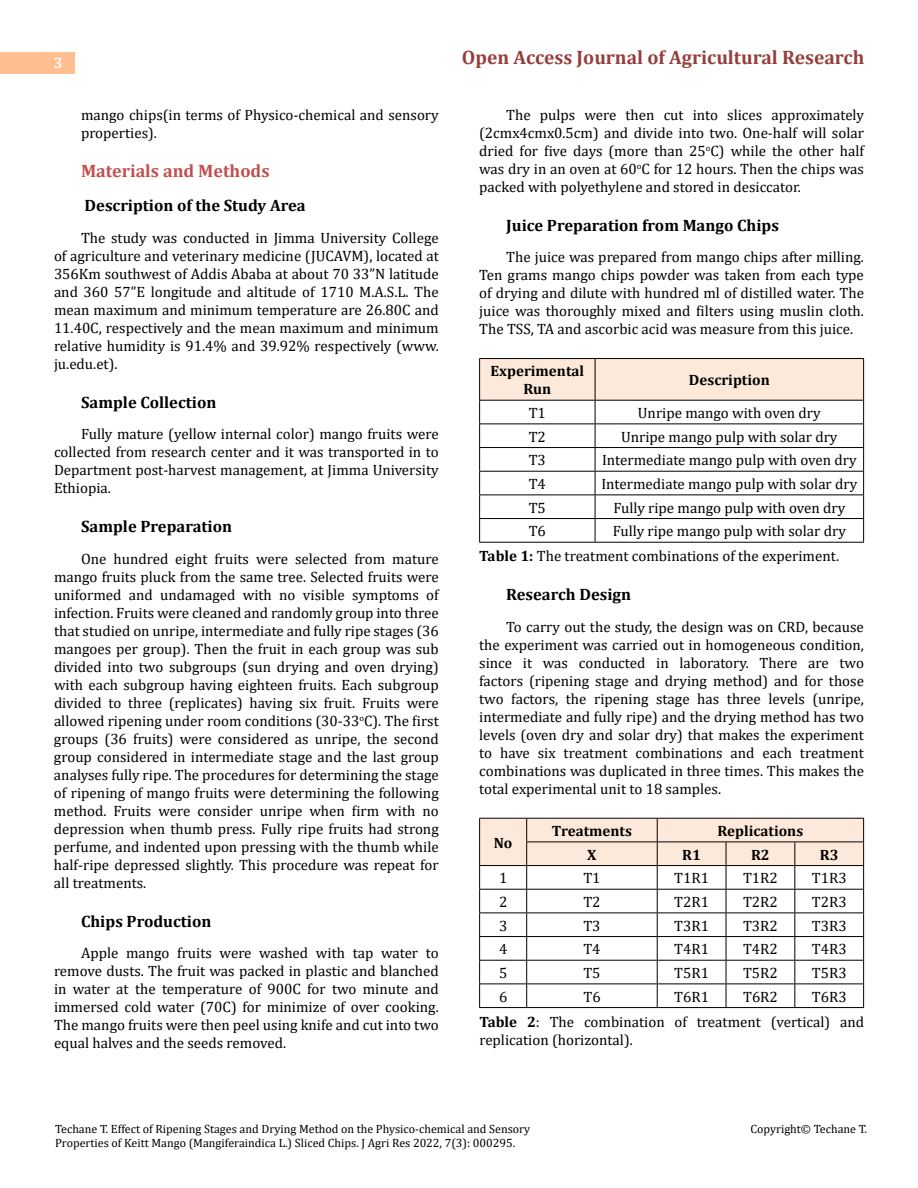
<style>
.page{position:relative;width:918px;height:1188px;background:#fff}
.page>*{position:absolute;margin:0;border:0;box-sizing:border-box;transform-origin:0 0}
.t1{font:700 19.5px "Cambria";color:#953f3c}
.t2{font:700 18px "Cambria";color:#c0504d}
.t3{font:700 16.5px "Cambria";color:#000}
.t4{font:15px/18px "Cambria";color:#000;text-align:justify}
.t5{font:700 15px/18px "Cambria";color:#000;text-align:center}
.t6{font:700 15px "Cambria";color:#fff}
.t7{font:12px/14.4px "Cambria";color:#000}
.s1{font-weight:700}
</style>
<div class="page">
<div style="left:0;top:52px;width:74px;height:21px;background:#ffbf91"></div>
<hr style="left:479px;top:358px;width:116px;height:1px;background:#000">
<hr style="left:595px;top:358px;width:269px;height:1px;background:#000">
<hr style="left:479px;top:542px;width:116px;height:1px;background:#000">
<hr style="left:595px;top:542px;width:269px;height:1px;background:#000">
<svg style="left:479px;top:359px;width:385px;height:183px"></svg>
<svg style="left:479px;top:818px;width:385px;height:189px"></svg>
<hr style="left:479px;top:1007px;width:48px;height:1px;background:#000">
<hr style="left:527px;top:1007px;width:130px;height:1px;background:#000">
<hr style="left:657px;top:1007px;width:69px;height:1px;background:#000">
<hr style="left:726px;top:1007px;width:69px;height:1px;background:#000">
<hr style="left:795px;top:1007px;width:69px;height:1px;background:#000">
<p class="t6" style="left:54px;top:53px;width:10px">3</p>
<p class="t4" style="left:81px;top:105px;width:359px">mango chips(in terms of Physico-chemical and sensory properties).</p>
<p class="t2" style="left:81px;top:158px;width:190px">Materials and Methods</p>
<p class="t3" style="left:85px;top:194px;width:223px">Description of the Study Area</p>
<p class="t4" style="left:54px;top:228px;width:386px;text-indent:27px">The study was conducted in Jimma University College of agriculture and veterinary medicine (JUCAVM), located at 356Km southwest of Addis Ababa at about 70 33”N latitude and 360 57”E longitude and altitude of 1710 M.A.S.L. The mean maximum and minimum temperature are 26.80C and 11.40C, respectively and the mean maximum and minimum relative humidity is 91.4% and 39.92% respectively (www. ju.edu.et).</p>
<p class="t3" style="left:81px;top:390px;width:137px">Sample Collection</p>
<p class="t4" style="left:54px;top:425px;width:386px;text-indent:27px">Fully mature (yellow internal color) mango fruits were collected from research center and it was transported in to Department post-harvest management, at Jimma University Ethiopia.</p>
<p class="t3" style="left:81px;top:515px;width:153px">Sample Preparation</p>
<p class="t4" style="left:54px;top:549px;width:386px;text-indent:27px">One hundred eight fruits were selected from mature mango fruits pluck from the same tree. Selected fruits were uniformed and undamaged with no visible symptoms of infection. Fruits were cleaned and randomly group into three that studied on unripe, intermediate and fully ripe stages (36 mangoes per group). Then the fruit in each group was sub divided into two subgroups (sun drying and oven drying) with each subgroup having eighteen fruits. Each subgroup divided to three (replicates) having six fruit. Fruits were allowed ripening under room conditions (30-33<sup>o</sup>C). The first groups (36 fruits) were considered as unripe, the second group considered in intermediate stage and the last group analyses fully ripe. The procedures for determining the stage of ripening of mango fruits were determining the following method. Fruits were consider unripe when firm with no depression when thumb press. Fully ripe fruits had strong perfume, and indented upon pressing with the thumb while half-ripe depressed slightly. This procedure was repeat for all treatments.</p>
<p class="t3" style="left:81px;top:909px;width:132px">Chips Production</p>
<p class="t4" style="left:54px;top:944px;width:386px;text-indent:27px">Apple mango fruits were washed with tap water to remove dusts. The fruit was packed in plastic and blanched in water at the temperature of 900C for two minute and immersed cold water (70C) for minimize of over cooking.<br>The mango fruits were then peel using knife and cut into two equal halves and the seeds removed.</p>
<h1 class="t1" style="left:462px;top:44px;width:404px">Open Access Journal of Agricultural Research</h1>
<p class="t4" style="left:479px;top:105px;width:386px;text-indent:27px">The pulps were then cut into slices approximately (2cmx4cmx0.5cm) and divide into two. One-half will solar dried for five days (more than 25<sup>o</sup>C) while the other half was dry in an oven at 60<sup>o</sup>C for 12 hours. Then the chips was packed with polyethylene and stored in desiccator.</p>
<p class="t3" style="left:506px;top:213px;width:274px">Juice Preparation from Mango Chips</p>
<p class="t4" style="left:479px;top:248px;width:386px;text-indent:27px">The juice was prepared from mango chips after milling.<br>Ten grams mango chips powder was taken from each type of drying and dilute with hundred ml of distilled water. The juice was thoroughly mixed and filters using muslin cloth.<br>The TSS, TA and ascorbic acid was measure from this juice.</p>
<p class="t5" style="left:491px;top:362px;width:95px">Experimental<br>Run</p>
<p class="t5" style="left:689px;top:371px;width:82px">Description</p>
<p class="t4" style="left:529px;top:404px;width:19px">T1</p>
<p class="t4" style="left:638px;top:404px;width:184px">Unripe mango with oven dry</p>
<p class="t4" style="left:529px;top:427px;width:19px">T2</p>
<p class="t4" style="left:621px;top:427px;width:218px">Unripe mango pulp with solar dry</p>
<p class="t4" style="left:529px;top:451px;width:19px">T3</p>
<p class="t4" style="left:602px;top:451px;width:256px">Intermediate mango pulp with oven dry</p>
<p class="t4" style="left:529px;top:475px;width:19px">T4</p>
<p class="t4" style="left:601px;top:475px;width:257px">Intermediate mango pulp with solar dry</p>
<p class="t4" style="left:529px;top:498px;width:19px">T5</p>
<p class="t4" style="left:613px;top:498px;width:233px">Fully ripe mango pulp with oven dry</p>
<p class="t4" style="left:529px;top:522px;width:19px">T6</p>
<p class="t4" style="left:479px;top:518px;width:368px;line-height:25.2px;text-indent:134px">Fully ripe mango pulp with solar dry<br><span class="s1">Table 1:</span> The treatment combinations of the experiment.</p>
<p class="t3" style="left:506px;top:583px;width:126px">Research Design</p>
<p class="t4" style="left:479px;top:618px;width:386px;text-indent:27px">To carry out the study, the design was on CRD, because the experiment was carried out in homogeneous condition, since it was conducted in laboratory. There are two factors (ripening stage and drying method) and for those two factors, the ripening stage has three levels (unripe, intermediate and fully ripe) and the drying method has two levels (oven dry and solar dry) that makes the experiment to have six treatment combinations and each treatment combinations was duplicated in three times. This makes the total experimental unit to 18 samples.</p>
<p class="t5" style="left:494px;top:833px;width:20px">No</p>
<p class="t5" style="left:552px;top:821px;width:81px">Treatments</p>
<p class="t5" style="left:718px;top:821px;width:87px">Replications</p>
<p class="t5" style="left:587px;top:845px;width:11px">X</p>
<p class="t5" style="left:682px;top:845px;width:20px">R1</p>
<p class="t5" style="left:751px;top:845px;width:20px">R2</p>
<p class="t5" style="left:820px;top:845px;width:20px">R3</p>
<p class="t4" style="left:499px;top:869px;width:10px">1</p>
<p class="t4" style="left:583px;top:869px;width:19px">T1</p>
<p class="t4" style="left:674px;top:869px;width:36px">T1R1</p>
<p class="t4" style="left:743px;top:869px;width:36px">T1R2</p>
<p class="t4" style="left:812px;top:869px;width:36px">T1R3</p>
<p class="t4" style="left:499px;top:893px;width:10px">2</p>
<p class="t4" style="left:583px;top:893px;width:19px">T2</p>
<p class="t4" style="left:674px;top:893px;width:36px">T2R1</p>
<p class="t4" style="left:743px;top:893px;width:36px">T2R2</p>
<p class="t4" style="left:812px;top:893px;width:36px">T2R3</p>
<p class="t4" style="left:499px;top:916px;width:10px">3</p>
<p class="t4" style="left:583px;top:916px;width:19px">T3</p>
<p class="t4" style="left:674px;top:916px;width:36px">T3R1</p>
<p class="t4" style="left:743px;top:916px;width:36px">T3R2</p>
<p class="t4" style="left:812px;top:916px;width:36px">T3R3</p>
<p class="t4" style="left:499px;top:940px;width:10px">4</p>
<p class="t4" style="left:583px;top:940px;width:19px">T4</p>
<p class="t4" style="left:674px;top:940px;width:36px">T4R1</p>
<p class="t4" style="left:743px;top:940px;width:36px">T4R2</p>
<p class="t4" style="left:812px;top:940px;width:36px">T4R3</p>
<p class="t4" style="left:499px;top:964px;width:10px">5</p>
<p class="t4" style="left:583px;top:964px;width:19px">T5</p>
<p class="t4" style="left:674px;top:964px;width:36px">T5R1</p>
<p class="t4" style="left:743px;top:964px;width:36px">T5R2</p>
<p class="t4" style="left:812px;top:964px;width:36px">T5R3</p>
<p class="t4" style="left:499px;top:987px;width:10px">6</p>
<p class="t4" style="left:583px;top:987px;width:19px">T6</p>
<p class="t4" style="left:674px;top:987px;width:36px">T6R1</p>
<p class="t4" style="left:743px;top:987px;width:36px">T6R2</p>
<p class="t4" style="left:479px;top:984px;width:386px;line-height:25.2px;text-indent:333px">T6R3<br><span class="s1">Table 2</span>: The combination of treatment (vertical) and</p>
<p class="t4" style="left:479px;top:1031px;width:155px">replication (horizontal).</p>
<p class="t7" style="left:55px;top:1121px;width:477px">Techane T. Effect of Ripening Stages and Drying Method on the Physico-chemical and Sensory<br>Properties of Keitt Mango (Mangiferaindica L.) Sliced Chips. J Agri Res 2022, 7(3): 000295.</p>
<p class="t7" style="left:750px;top:1121px;width:118px">Copyright© Techane T.</p>
</div>
